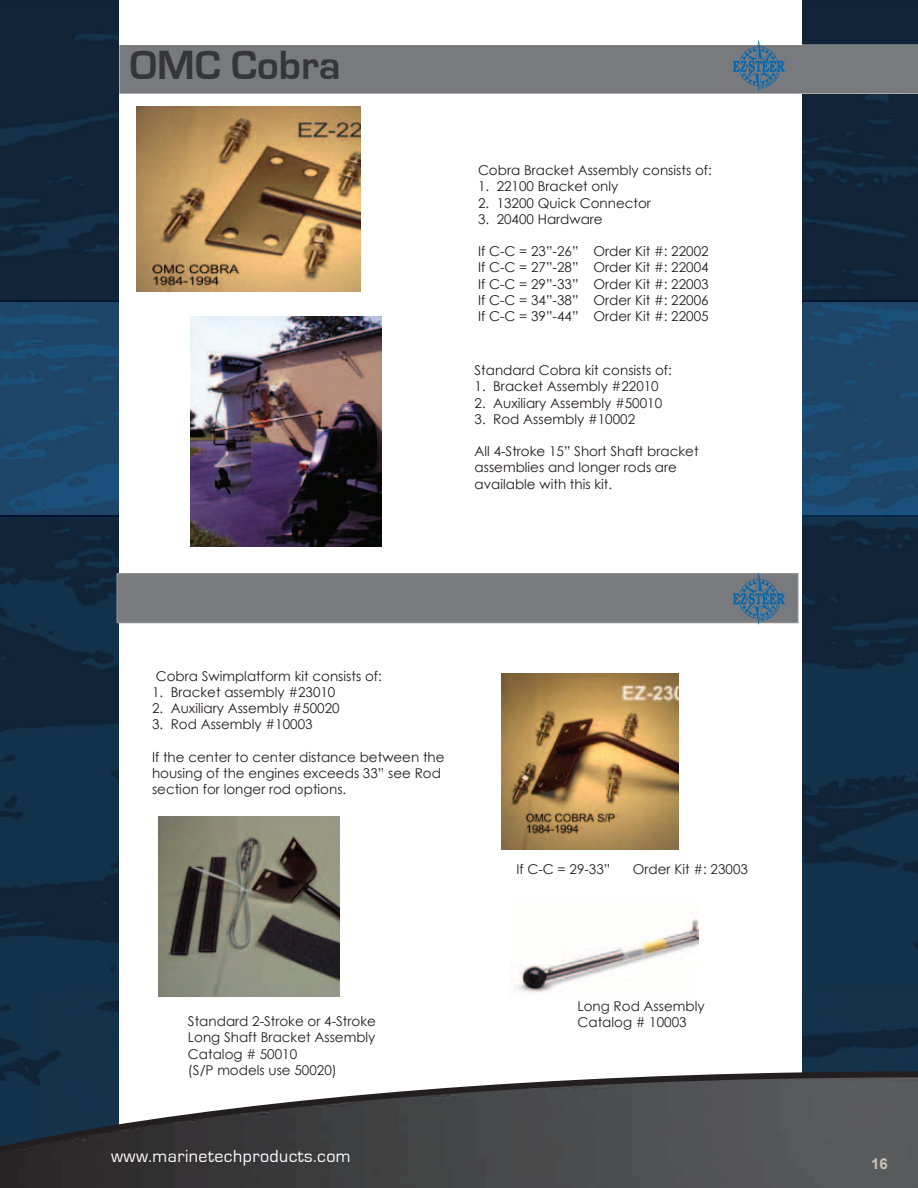
<style>
.page{position:relative;width:918px;height:1188px;background:#fff}
.page>*{position:absolute;margin:0;border:0;box-sizing:border-box;transform-origin:0 0}
.t1{font:700 42px "Eurostile";color:#363539}
.t2{font:18px "Eurostile";letter-spacing:.025em;color:#fff}
.t3{font:700 15px "Arial";color:#c9c0b8}
.t4{font:13.5px/16.2px "Century Gothic";color:#231f20}
</style>
<div class="page">
<img style="left:0;top:0;width:918px;height:1071px">
<div style="left:120px;top:0;width:681px;height:1188px;background:#fff"></div>
<hr style="left:801px;top:0;width:1px;height:1149px;background:#fff">
<hr style="left:119px;top:0;width:1px;height:1149px;background:#fff">
<svg style="left:0;top:1071px;width:917px;height:117px;background:#585a5d"></svg>
<svg style="left:917px;top:1071px;width:1px;height:117px"></svg>
<img style="left:136px;top:106px;width:224px;height:185px">
<img style="left:190px;top:316px;width:191px;height:230px">
<img style="left:501px;top:674px;width:177px;height:176px">
<img style="left:510px;top:912px;width:188px;height:83px">
<img style="left:158px;top:816px;width:181px;height:181px">
<div style="left:116px;top:573px;width:683px;height:50px;background:#787a7d;border:2px solid #8a8c8f"></div>
<svg style="left:733px;top:573px;width:52px;height:51px"></svg>
<svg style="left:119px;top:41px;width:799px;height:53px;background:#7f8286"></svg>
<h1 class="t1" style="left:130px;top:42px;width:212px">OMC Cobra</h1>
<p class="t4" style="left:478px;top:162px;width:235px">Cobra Bracket Assembly consists of:</p>
<p class="t4" style="left:478px;top:178px;width:142px">1. 22100 Bracket only</p>
<p class="t4" style="left:478px;top:194px;width:175px">2. 13200 Quick Connector</p>
<p class="t4" style="left:478px;top:211px;width:126px">3. 20400 Hardware</p>
<p class="t4" style="left:478px;top:243px;width:232px;text-align:justify">If C-C = 23”-26” Order Kit #: 22002<br>If C-C = 27”-28” Order Kit #: 22004<br>If C-C = 29”-33” Order Kit #: 22003<br>If C-C = 34”-38” Order Kit #: 22006<br>If C-C = 39”-44” Order Kit #: 22005</p>
<p class="t4" style="left:475px;top:362px;width:199px">Standard Cobra kit consists of:</p>
<p class="t4" style="left:475px;top:378px;width:186px">1. Bracket Assembly #22010</p>
<p class="t4" style="left:475px;top:394px;width:189px">2. Auxiliary Assembly #50010</p>
<p class="t4" style="left:475px;top:411px;width:162px">3. Rod Assembly #10002</p>
<p class="t4" style="left:475px;top:443px;width:226px">All 4-Stroke 15” Short Shaft bracket assemblies and longer rods are available with this kit.</p>
<p class="t4" style="left:156px;top:668px;width:228px">Cobra Swimplatform kit consists of:</p>
<p class="t4" style="left:152px;top:684px;width:185px">1. Bracket assembly #23010</p>
<p class="t4" style="left:152px;top:700px;width:189px">2. Auxiliary Assembly #50020</p>
<p class="t4" style="left:152px;top:716px;width:162px">3. Rod Assembly #10003</p>
<p class="t4" style="left:152px;top:749px;width:294px">If the center to center distance between the housing of the engines exceeds 33” see Rod section for longer rod options.</p>
<p class="t4" style="left:516px;top:860px;width:96px">If C-C = 29-33”</p>
<p class="t4" style="left:633px;top:860px;width:117px">Order Kit #: 23003</p>
<p class="t4" style="left:578px;top:997px;width:129px">Long Rod Assembly</p>
<p class="t4" style="left:188px;top:1013px;width:189px">Standard 2-Stroke or 4-Stroke</p>
<p class="t4" style="left:578px;top:1014px;width:111px">Catalog # 10003</p>
<p class="t4" style="left:188px;top:1029px;width:189px">Long Shaft Bracket Assembly<br>Catalog # 50010<br>(S/P models use 50020)</p>
<h2 class="t2" style="left:111px;top:1146px;width:241px">www.marinetechproducts.com</h2>
<p class="t3" style="left:871px;top:1155px;width:18px">16</p>
</div>
